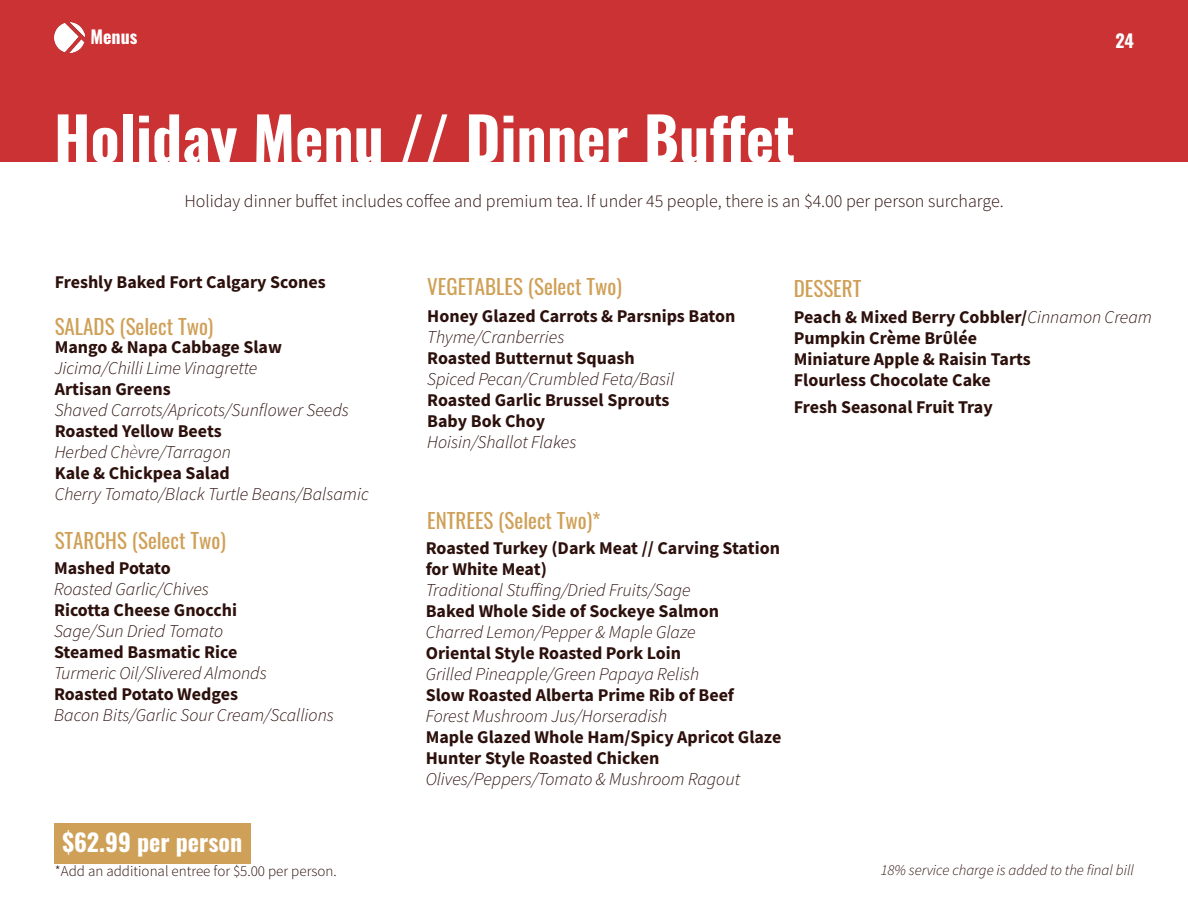
<style>
.page{position:relative;width:1188px;height:918px;background:#fff}
.page>*{position:absolute;margin:0;border:0;box-sizing:border-box;transform-origin:0 0}
.t1{font:700 60px "Oswald";color:#fff}
.t2{font:700 24px "Oswald";color:#fff}
.t3{font:21px "Oswald";color:#cfa057}
.t4{font:700 18px/21px "Source Sans Pro";color:#2c100c}
.t5{font:italic 300 18px "Source Sans Pro";color:#2c100c}
.t6{font:300 18px "Source Sans Pro";color:#2c100c}
.t7{font:700 18px "Oswald";color:#fff}
.t8{font:300 15px "Source Sans Pro";color:#2c100c}
.t9{font:italic 300 15px "Source Sans Pro";color:#2c100c}
.s1{font-weight:200}
.s2{font-weight:300;font-style:italic}
</style>
<div class="page">
<div style="left:0;top:0;width:1188px;height:162px;background:#cb3233"></div>
<img style="left:54px;top:22px;width:30px;height:30px">
<div style="left:54px;top:824px;width:197px;height:40px;background:#cfa057"></div>
<p class="t7" style="left:90px;top:27px;width:48px">Menus</p>
<p class="t1" style="left:54px;top:107px;width:743px">Holiday Menu // Dinner Buffet</p>
<p class="t6" style="left:184px;top:190px;width:821px">Holiday dinner buffet includes coffee and premium tea. If under 45 people, there is an $4.00 per person surcharge.</p>
<p class="t7" style="left:1116px;top:31px;width:20px">24</p>
<p class="t4" style="left:55px;top:271px;width:273px">Freshly Baked Fort Calgary Scones</p>
<p class="t3" style="left:794px;top:270px;width:69px">DESSERT</p>
<p class="t3" style="left:55px;top:308px;width:160px">SALADS (Select Two)</p>
<p class="t4" style="left:55px;top:336px;width:229px">Mango &amp; Napa Cabbage Slaw</p>
<p class="t5" style="left:55px;top:357px;width:204px">Jicima/Chilli Lime Vinagrette</p>
<p class="t4" style="left:55px;top:378px;width:118px">Artisan Greens</p>
<p class="t5" style="left:55px;top:399px;width:296px">Shaved Carrots/Apricots/Sunflower Seeds</p>
<p class="t4" style="left:55px;top:420px;width:169px">Roasted Yellow Beets</p>
<p class="t5" style="left:55px;top:441px;width:178px">Herbed Ch<span class="s1">è</span>vre/Tarragon</p>
<p class="t4" style="left:55px;top:462px;width:177px">Kale &amp; Chickpea Salad</p>
<p class="t5" style="left:55px;top:483px;width:316px">Cherry Tomato/Black Turtle Beans/Balsamic</p>
<p class="t3" style="left:427px;top:268px;width:196px">VEGETABLES (Select Two)</p>
<p class="t4" style="left:427px;top:306px;width:310px">Honey Glazed Carrots &amp; Parsnips Baton</p>
<p class="t5" style="left:427px;top:326px;width:139px">Thyme/Cranberries</p>
<p class="t4" style="left:427px;top:348px;width:209px">Roasted Butternut Squash</p>
<p class="t5" style="left:427px;top:368px;width:249px">Spiced Pecan/Crumbled Feta/Basil</p>
<p class="t4" style="left:427px;top:390px;width:244px">Roasted Garlic Brussel Sprouts</p>
<p class="t4" style="left:427px;top:411px;width:119px">Baby Bok Choy</p>
<p class="t5" style="left:427px;top:431px;width:151px">Hoisin/Shallot Flakes</p>
<p class="t4" style="left:794px;top:306px;width:360px">Peach &amp; Mixed Berry Cobbler/<span class="s2">Cinnamon Cream</span></p>
<p class="t4" style="left:794px;top:327px;width:185px">Pumpkin Crème BrÛlée</p>
<p class="t4" style="left:794px;top:348px;width:239px">Miniature Apple &amp; Raisin Tarts</p>
<p class="t4" style="left:794px;top:369px;width:199px">Flourless Chocolate Cake</p>
<p class="t4" style="left:794px;top:396px;width:201px">Fresh Seasonal Fruit Tray</p>
<p class="t3" style="left:55px;top:522px;width:173px">STARCHS (Select Two)</p>
<p class="t4" style="left:54px;top:558px;width:118px">Mashed Potato</p>
<p class="t5" style="left:54px;top:578px;width:156px">Roasted Garlic/Chives</p>
<p class="t4" style="left:54px;top:600px;width:185px">Ricotta Cheese Gnocchi</p>
<p class="t5" style="left:54px;top:620px;width:171px">Sage/Sun Dried Tomato</p>
<p class="t4" style="left:54px;top:642px;width:185px">Steamed Basmatic Rice</p>
<p class="t5" style="left:54px;top:662px;width:214px">Turmeric Oil/Slivered Almonds</p>
<p class="t4" style="left:54px;top:684px;width:186px">Roasted Potato Wedges</p>
<p class="t5" style="left:54px;top:704px;width:281px">Bacon Bits/Garlic Sour Cream/Scallions</p>
<p class="t2" style="left:63px;top:830px;width:181px">$62.99 per person</p>
<p class="t8" style="left:55px;top:862px;width:283px">*Add an additional entree for $5.00 per person.</p>
<p class="t3" style="left:427px;top:502px;width:175px">ENTREES (Select Two)*</p>
<p class="t4" style="left:426px;top:537px;width:356px">Roasted Turkey (Dark Meat // Carving Station for White Meat)</p>
<p class="t5" style="left:426px;top:578px;width:267px">Traditional Stuffing/Dried Fruits/Sage</p>
<p class="t4" style="left:426px;top:600px;width:295px">Baked Whole Side of Sockeye Salmon</p>
<p class="t5" style="left:426px;top:620px;width:271px">Charred Lemon/Pepper &amp; Maple Glaze</p>
<p class="t4" style="left:426px;top:642px;width:257px">Oriental Style Roasted Pork Loin</p>
<p class="t5" style="left:426px;top:662px;width:275px">Grilled Pineapple/Green Papaya Relish</p>
<p class="t4" style="left:426px;top:684px;width:310px">Slow Roasted Alberta Prime Rib of Beef</p>
<p class="t5" style="left:426px;top:704px;width:243px">Forest Mushroom Jus/Horseradish</p>
<p class="t4" style="left:426px;top:726px;width:357px">Maple Glazed Whole Ham/Spicy Apricot Glaze</p>
<p class="t4" style="left:426px;top:747px;width:235px">Hunter Style Roasted Chicken</p>
<p class="t5" style="left:426px;top:767px;width:316px">Olives/Peppers/Tomato &amp; Mushroom Ragout</p>
<p class="t9" style="left:881px;top:861px;width:255px">18% service charge is added to the final bill</p>
</div>
